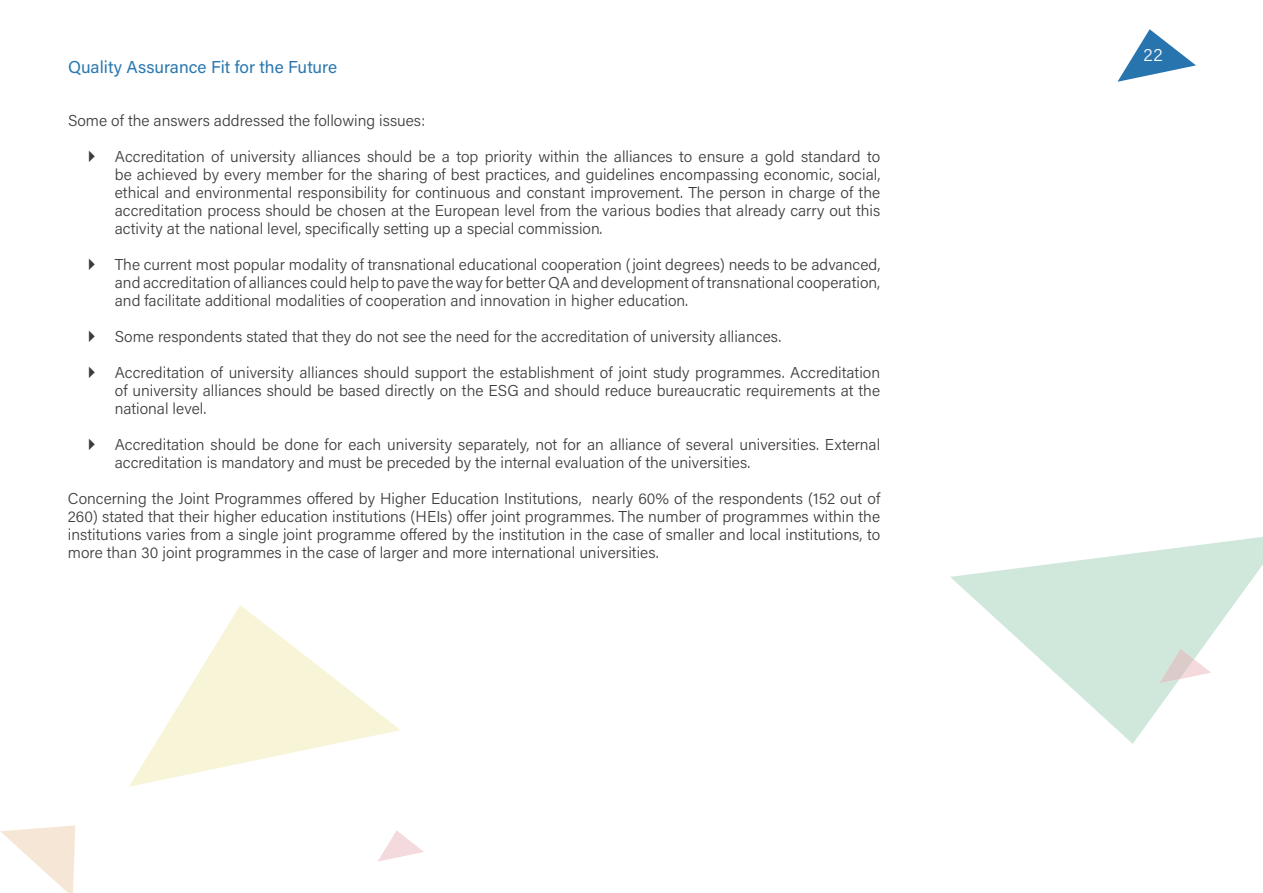
<style>
.page{position:relative;width:1263px;height:893px;background:#fff}
.page>*{position:absolute;margin:0;border:0;box-sizing:border-box;transform-origin:0 0}
.t1{font:300 18px "Acumin Pro";color:#fff}
.t2{font:17.25px "Acumin Pro";color:#2a78b0}
.t3{font:300 15.75px/18px "Acumin Pro";color:#3c3c3b;text-align:justify}
</style>
<div class="page">
<svg style="left:1117px;top:29px;width:79px;height:53px"></svg>
<svg style="left:129px;top:605px;width:271px;height:182px"></svg>
<svg style="left:950px;top:537px;width:313px;height:207px"></svg>
<svg style="left:1159px;top:649px;width:52px;height:34px"></svg>
<svg style="left:0;top:825px;width:75px;height:68px"></svg>
<svg style="left:378px;top:831px;width:46px;height:31px"></svg>
<p class="t2" style="left:68px;top:55px;width:271px">Quality Assurance Fit for the Future</p>
<p class="t3" style="left:68px;top:111px;width:359px">Some of the answers addressed the following issues:</p>
<p class="t3" style="left:115px;top:147px;width:767px">Accreditation of university alliances should be a top priority within the alliances to ensure a gold standard to be achieved by every member for the sharing of best practices, and guidelines encompassing economic, social, ethical and environmental responsibility for continuous and constant improvement. The person in charge of the accreditation process should be chosen at the European level from the various bodies that already carry out this activity at the national level, specifically setting up a special commission.</p>
<p class="t3" style="left:115px;top:255px;width:767px">The current most popular modality of transnational educational cooperation (joint degrees) needs to be advanced, and accreditation of alliances could help to pave the way for better QA and development of transnational cooperation, and facilitate additional modalities of cooperation and innovation in higher education.</p>
<p class="t3" style="left:115px;top:327px;width:668px">Some respondents stated that they do not see the need for the accreditation of university alliances.</p>
<p class="t3" style="left:115px;top:363px;width:767px">Accreditation of university alliances should support the establishment of joint study programmes. Accreditation of university alliances should be based directly on the ESG and should reduce bureaucratic requirements at the national level.</p>
<p class="t3" style="left:115px;top:435px;width:767px">Accreditation should be done for each university separately, not for an alliance of several universities. External accreditation is mandatory and must be preceded by the internal evaluation of the universities.</p>
<p class="t3" style="left:68px;top:489px;width:814px">Concerning the Joint Programmes offered by Higher Education Institutions, nearly 60% of the respondents (152 out of 260) stated that their higher education institutions (HEIs) offer joint programmes. The number of programmes within the institutions varies from a single joint programme offered by the institution in the case of smaller and local institutions, to more than 30 joint programmes in the case of larger and more international universities.</p>
<p class="t1" style="left:1144px;top:43px;width:20px">22</p>
</div>
